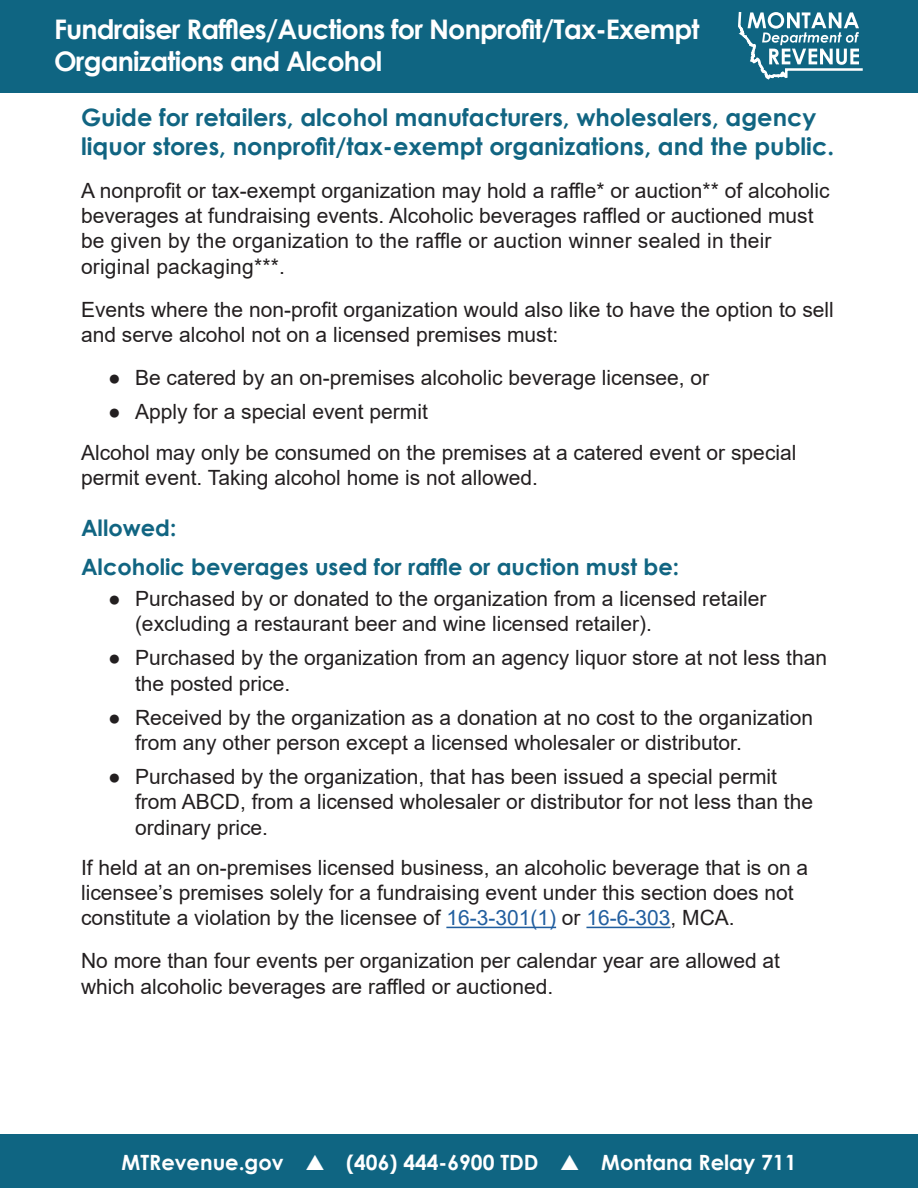
<style>
.page{position:relative;width:918px;height:1188px;background:#fff}
.page>*{position:absolute;margin:0;border:0;box-sizing:border-box;transform-origin:0 0}
.t1{font:700 27px/32.4px "Century Gothic";letter-spacing:-.03em;color:#fff}
.t2{font:700 24px/28.8px "Century Gothic";color:#116582}
.t3{font:700 22.5px/39px "Century Gothic";color:#116582}
.t4{font:21px/25.2px "Arial";color:#231f20}
.t5{font:700 21px "Century Gothic";color:#fff}
.s1{color:#215e9f}
</style>
<div class="page">
<div style="left:0;top:1134px;width:918px;height:54px;background:#0f6582"></div>
<div style="left:0;top:0;width:918px;height:93px;background:#0f6582"></div>
<svg style="left:738px;top:11px;width:126px;height:68px"></svg>
<hr style="left:446px;top:927px;width:110px;height:1px;background:#215e9f">
<hr style="left:586px;top:927px;width:85px;height:1px;background:#215e9f">
<svg style="left:306px;top:1154px;width:18px;height:16px"></svg>
<svg style="left:561px;top:1154px;width:18px;height:16px"></svg>
<p class="t1" style="left:54px;top:12px;width:647px">Fundraiser Raffles/Auctions for Nonprofit/Tax-Exempt<br>Organizations and Alcohol</p>
<p class="t2" style="left:81px;top:102px;width:755px">Guide for retailers, alcohol manufacturers, wholesalers, agency liquor stores, nonprofit/tax-exempt organizations, and the public.</p>
<p class="t4" style="left:81px;top:178px;width:750px">A nonprofit or tax-exempt organization may hold a raffle* or auction** of alcoholic beverages at fundraising events. Alcoholic beverages raffled or auctioned must be given by the organization to the raffle or auction winner sealed in their original packaging***.</p>
<p class="t4" style="left:81px;top:297px;width:754px">Events where the non-profit organization would also like to have the option to sell and serve alcohol not on a licensed premises must:</p>
<p class="t4" style="left:108px;top:365px;width:603px">● Be catered by an on-premises alcoholic beverage licensee, or</p>
<p class="t4" style="left:81px;top:392px;width:717px;line-height:40.2px;text-indent:27px">● Apply for a special event permit<br>Alcohol may only be consumed on the premises at a catered event or special</p>
<p class="t4" style="left:81px;top:465px;width:459px">permit event. Taking alcohol home is not allowed.</p>
<p class="t3" style="left:81px;top:507px;width:600px">Allowed:<br>Alcoholic beverages used for raffle or auction must be:</p>
<p class="t4" style="left:135px;top:586px;width:633px;text-indent:-27px">● Purchased by or donated to the organization from a licensed retailer (excluding a restaurant beer and wine licensed retailer).</p>
<p class="t4" style="left:135px;top:645px;width:694px;text-indent:-27px">● Purchased by the organization from an agency liquor store at not less than the posted price.</p>
<p class="t4" style="left:135px;top:705px;width:680px;text-indent:-27px">● Received by the organization as a donation at no cost to the organization from any other person except a licensed wholesaler or distributor.</p>
<p class="t4" style="left:135px;top:764px;width:680px;text-indent:-27px">● Purchased by the organization, that has been issued a special permit from ABCD, from a licensed wholesaler or distributor for not less than the ordinary price.</p>
<p class="t4" style="left:81px;top:855px;width:729px">If held at an on-premises licensed business, an alcoholic beverage that is on a licensee’s premises solely for a fundraising event under this section does not constitute a violation by the licensee of <span class="s1">16-3-301(1)</span> or <span class="s1">16-6-303</span>, MCA.</p>
<p class="t4" style="left:81px;top:948px;width:701px">No more than four events per organization per calendar year are allowed at which alcoholic beverages are raffled or auctioned.</p>
<p class="t5" style="left:122px;top:1146px;width:164px">MTRevenue.gov</p>
<p class="t5" style="left:346px;top:1146px;width:194px">(406) 444-6900 TDD</p>
<p class="t5" style="left:601px;top:1146px;width:197px">Montana Relay 711</p>
</div>
